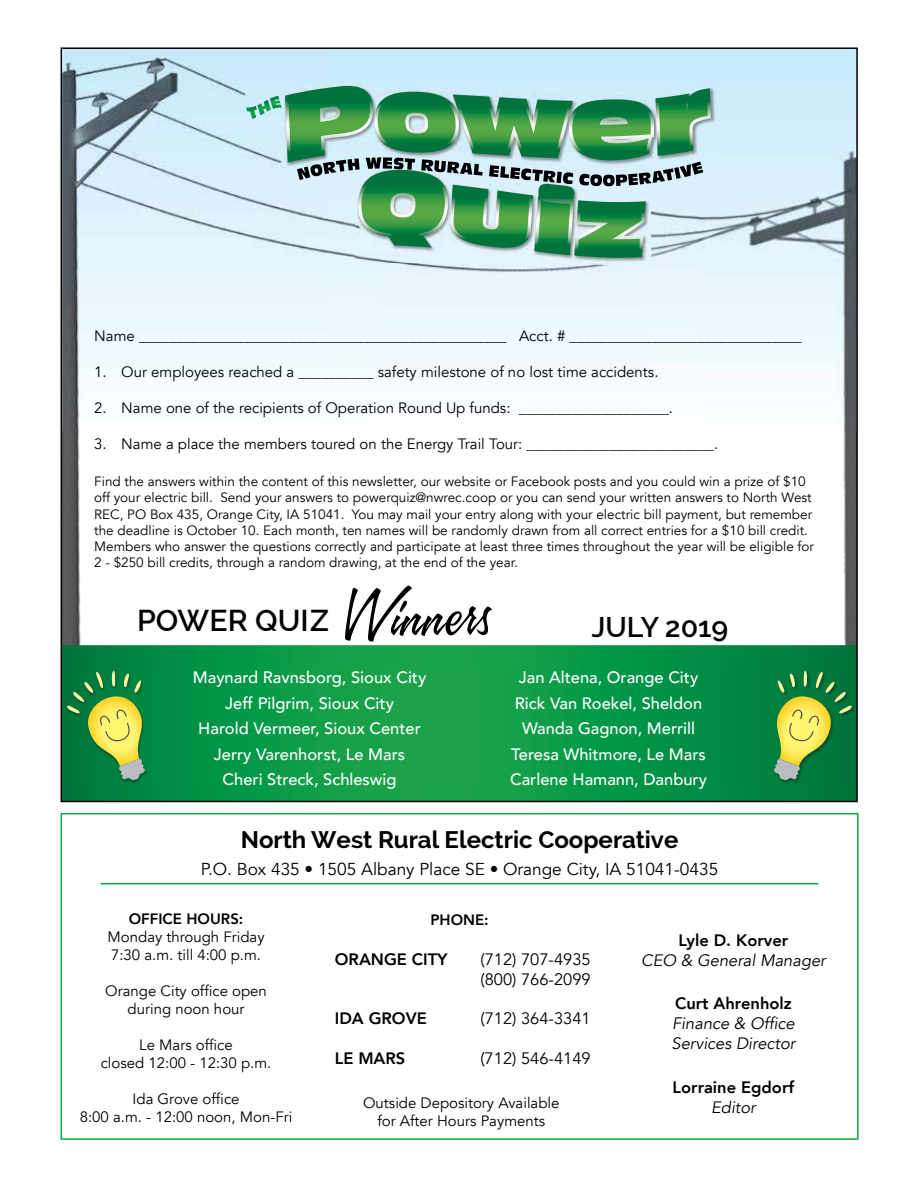
<style>
.page{position:relative;width:918px;height:1188px;background:#fff}
.page>*{position:absolute;margin:0;border:0;box-sizing:border-box;transform-origin:0 0}
.t1{font:600 30.15px "Raleway";color:#000}
.t2{font:600 28.5px "Raleway";color:#000}
.t3{font:700 24px "Raleway";color:#000}
.t4{font:17.25px "Avenir";color:#000}
.t5{font:500 16.5px/25.5px "Avenir";color:#fff;text-align:center}
.t6{font:800 16.5px "Avenir";color:#000}
.t7{font:italic 16.5px/19.8px "Avenir";color:#000}
.t8{font:16.5px/19.8px "Avenir";color:#000}
.t9{font:15px/18px "Avenir";color:#000;text-align:center}
.t10{font:800 15px "Avenir";color:#000}
.t11{font:13.5px/16.2px "Avenir";color:#000}
</style>
<div class="page">
<div style="left:61px;top:813px;width:798px;height:327px;background:#fff;border:2px solid #11a24a"></div>
<hr style="left:101px;top:883px;width:717px;height:1px;background:#11a24a">
<img style="left:64px;top:432px;width:791px;height:213px">
<img style="left:64px;top:50px;width:263px;height:382px">
<img style="left:699px;top:96px;width:156px;height:336px">
<img style="left:380px;top:262px;width:265px;height:151px">
<svg style="left:64px;top:645px;width:791px;height:154px;background:#099246"></svg>
<img style="left:283px;top:84px;width:433px;height:83px">
<img style="left:356px;top:258px;width:294px;height:4px">
<svg style="left:246px;top:86px;width:465px;height:172px;background:#80b69e"></svg>
<img style="left:65px;top:668px;width:790px;height:117px">
<svg style="left:67px;top:671px;width:80px;height:109px;background:#5ca04d"></svg>
<svg style="left:771px;top:671px;width:81px;height:109px;background:#5b9e4c"></svg>
<svg style="left:345px;top:585px;width:147px;height:57px"></svg>
<p class="t9" style="left:94px;top:327px;width:709px">Name _________________________________________________ Acct. # _______________________________</p>
<p class="t9" style="left:94px;top:363px;width:566px">1. Our employees reached a __________ safety milestone of no lost time accidents.</p>
<p class="t9" style="left:94px;top:399px;width:580px">2. Name one of the recipients of Operation Round Up funds: ____________________.</p>
<p class="t9" style="left:94px;top:435px;width:625px">3. Name a place the members toured on the Energy Trail Tour: _________________________.</p>
<p class="t11" style="left:94px;top:474px;width:721px">Find the answers within the content of this newsletter, our website or Facebook posts and you could win a prize of $10 off your electric bill. Send your answers to powerquiz@nwrec.coop or you can send your written answers to North West REC, PO Box 435, Orange City, IA 51041. You may mail your entry along with your electric bill payment, but remember the deadline is October 10. Each month, ten names will be randomly drawn from all correct entries for a $10 bill credit.<br>Members who answer the questions correctly and participate at least three times throughout the year will be eligible for 2 - $250 bill credits, through a random drawing, at the end of the year.</p>
<h1 class="t1" style="left:137px;top:603px;width:194px">POWER QUIZ</h1>
<h2 class="t2" style="left:592px;top:611px;width:138px">JULY 2019</h2>
<p class="t5" style="left:193px;top:664px;width:235px">Maynard Ravnsborg, Sioux City<br>Jeff Pilgrim, Sioux City<br>Harold Vermeer, Sioux Center<br>Jerry Varenhorst, Le Mars<br>Cheri Streck, Schleswig</p>
<p class="t5" style="left:510px;top:664px;width:198px">Jan Altena, Orange City<br>Rick Van Roekel, Sheldon<br>Wanda Gagnon, Merrill<br>Teresa Whitmore, Le Mars<br>Carlene Hamann, Danbury</p>
<h3 class="t3" style="left:241px;top:826px;width:439px">North West Rural Electric Cooperative</h3>
<p class="t4" style="left:201px;top:859px;width:519px">P.O. Box 435 • 1505 Albany Place SE • Orange City, IA 51041-0435</p>
<p class="t10" style="left:129px;top:907px;width:116px">OFFICE HOURS:</p>
<p class="t9" style="left:108px;top:928px;width:158px;text-align:left">Monday through Friday<br>7:30 a.m. till 4:00 p.m.</p>
<p class="t9" style="left:105px;top:982px;width:163px">Orange City office open during noon hour</p>
<p class="t9" style="left:101px;top:1036px;width:172px">Le Mars office<br>closed 12:00 - 12:30 p.m.</p>
<p class="t9" style="left:80px;top:1090px;width:214px">Ida Grove office<br>8:00 a.m. - 12:00 noon, Mon-Fri</p>
<p class="t10" style="left:430px;top:908px;width:60px">PHONE:</p>
<p class="t6" style="left:335px;top:946px;width:114px">ORANGE CITY</p>
<p class="t8" style="left:480px;top:950px;width:112px">(712) 707-4935 (800) 766-2099</p>
<p class="t6" style="left:335px;top:1006px;width:93px">IDA GROVE</p>
<p class="t8" style="left:480px;top:1009px;width:112px">(712) 364-3341</p>
<p class="t6" style="left:335px;top:1045px;width:72px">LE MARS</p>
<p class="t8" style="left:480px;top:1049px;width:112px">(712) 546-4149</p>
<p class="t9" style="left:363px;top:1094px;width:198px">Outside Depository Available for After Hours Payments</p>
<p class="t6" style="left:679px;top:927px;width:111px">Lyle D. Korver</p>
<p class="t7" style="left:641px;top:950px;width:186px">CEO &amp; General Manager</p>
<p class="t6" style="left:675px;top:991px;width:118px">Curt Ahrenholz</p>
<p class="t7" style="left:672px;top:1014px;width:125px">Finance &amp; Office<br>Services Director</p>
<p class="t6" style="left:673px;top:1074px;width:123px">Lorraine Egdorf</p>
<p class="t7" style="left:711px;top:1097px;width:46px">Editor</p>
</div>
